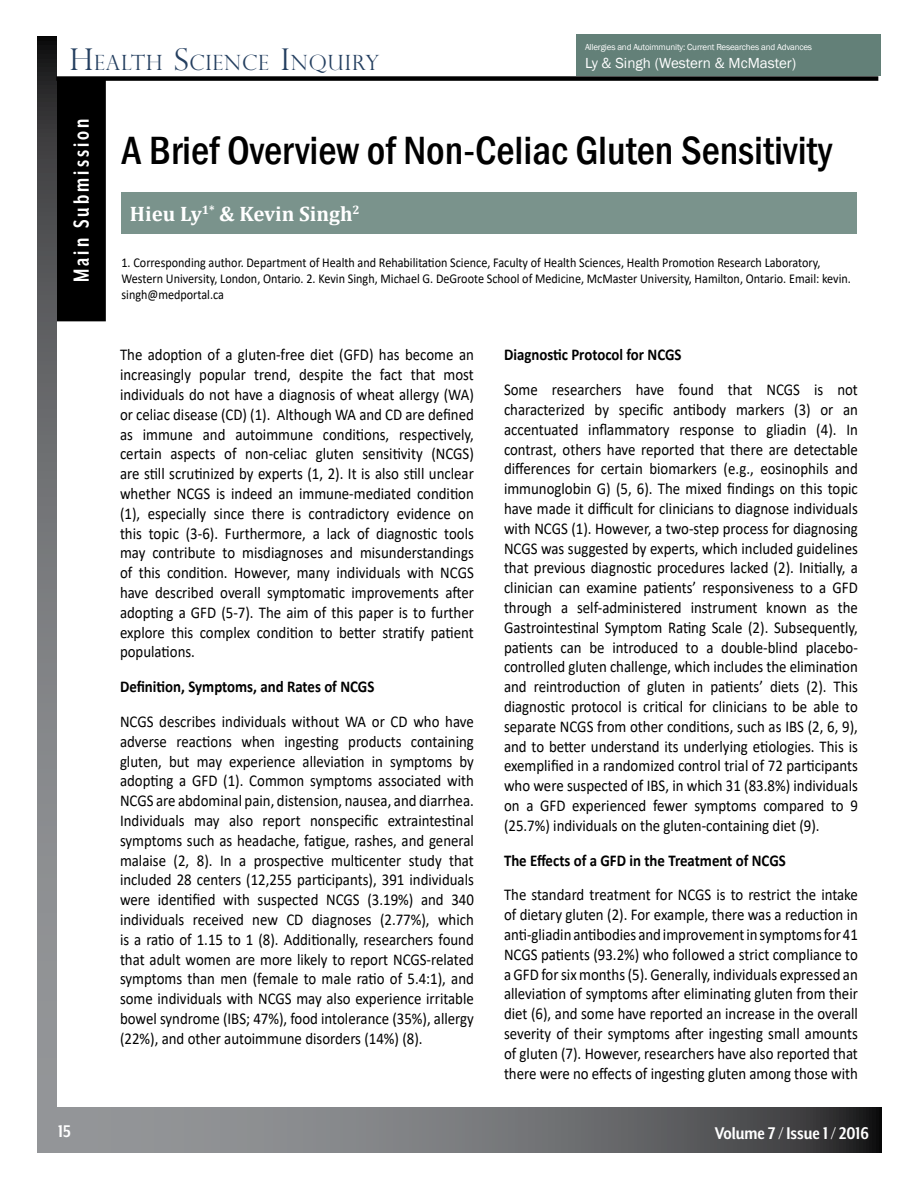
<style>
.page{position:relative;width:918px;height:1188px;background:#fff}
.page>*{position:absolute;margin:0;border:0;box-sizing:border-box;transform-origin:0 0}
.t1{font:500 condensed 40.5px "Franklin Gothic";color:#000}
.t2{font:700 25.2px "Mr Eaves XL San Nar OT";letter-spacing:.15em;color:#fff;scale:.83 1}
.t3{font:300 21px "Perpetua Titling";letter-spacing:.045em;color:#243f60}
.t4{font:700 21px "Cambria";color:#fff}
.t5{font:700 19.5px "Mr Eaves XL San Nar OT";color:#fff}
.t6{font:16.5px/19.8px "Calibri";color:#000;text-align:justify;scale:.9 1}
.t7{font:700 16.5px "Calibri";color:#000;scale:.9 1}
.t8{font:16.5px "Calibri";color:#fff;scale:.9 1}
.t9{font:15px "Franklin Gothic";color:#fff}
.t10{font:13.5px/16.2px "Calibri";color:#000;scale:.9 1}
.t11{font:9px "Franklin Gothic";letter-spacing:-.02em;color:#fff}
.s1{font-size:30px}
</style>
<div class="page">
<div style="left:57px;top:82px;width:47px;height:237px;background:#000"></div>
<div style="left:55px;top:79px;width:51px;height:242px;border:4px solid #000"></div>
<svg style="left:56px;top:1108px;width:826px;height:45px;background:#707173"></svg>
<svg style="left:38px;top:37px;width:18px;height:1116px;background:#707274"></svg>
<div style="left:56px;top:76px;width:822px;height:5px;background:#000"></div>
<div style="left:576px;top:35px;width:305px;height:41px;background:#638078"></div>
<div style="left:121px;top:192px;width:735px;height:42px;background:#7a938c"></div>
<p class="t3" style="left:70px;top:55px;width:311px"><span class="s1">H</span>EALTH <span class="s1">S</span>CIENCE <span class="s1">I</span>NQUIRY</p>
<p class="t11" style="left:585px;top:41px;width:229px">Allergies and Autoimmunity: Current Researches and Advances</p>
<p class="t9" style="left:585px;top:54px;width:213px">Ly &amp; Singh (Western &amp; McMaster)</p>
<h2 class="t2" style="left:69px;top:282px;width:199px;rotate:-90deg">Main Submission</h2>
<h1 class="t1" style="left:122px;top:126px;width:712px">A Brief Overview of Non-Celiac Gluten Sensitivity</h1>
<p class="t4" style="left:130px;top:201px;width:231px">Hieu Ly<sup>1*</sup> &amp; Kevin Singh<sup>2</sup></p>
<p class="t10" style="left:122px;top:255px;width:812px">1. Corresponding author. Department of Health and Rehabilitation Science, Faculty of Health Sciences, Health Promotion Research Laboratory,<br>Western University, London, Ontario. 2. Kevin Singh, Michael G. DeGroote School of Medicine, McMaster University, Hamilton, Ontario. Email: kevin. singh@medportal.ca</p>
<p class="t6" style="left:120px;top:346px;width:395px">The adoption of a gluten-free diet (GFD) has become an increasingly popular trend, despite the fact that most individuals do not have a diagnosis of wheat allergy (WA) or celiac disease (CD) (1). Although WA and CD are defined as immune and autoimmune conditions, respectively, certain aspects of non-celiac gluten sensitivity (NCGS) are still scrutinized by experts (1, 2). It is also still unclear whether NCGS is indeed an immune-mediated condition (1), especially since there is contradictory evidence on this topic (3-6). Furthermore, a lack of diagnostic tools may contribute to misdiagnoses and misunderstandings of this condition. However, many individuals with NCGS have described overall symptomatic improvements after adopting a GFD (5-7). The aim of this paper is to further explore this complex condition to better stratify patient populations.</p>
<p class="t7" style="left:120px;top:680px;width:284px">Definition, Symptoms, and Rates of NCGS</p>
<p class="t6" style="left:120px;top:713px;width:395px">NCGS describes individuals without WA or CD who have adverse reactions when ingesting products containing gluten, but may experience alleviation in symptoms by adopting a GFD (1). Common symptoms associated with NCGS are abdominal pain, distension, nausea, and diarrhea.<br>Individuals may also report nonspecific extraintestinal symptoms such as headache, fatigue, rashes, and general malaise (2, 8). In a prospective multicenter study that included 28 centers (12,255 participants), 391 individuals were identified with suspected NCGS (3.19%) and 340 individuals received new CD diagnoses (2.77%), which is a ratio of 1.15 to 1 (8). Additionally, researchers found that adult women are more likely to report NCGS-related symptoms than men (female to male ratio of 5.4:1), and some individuals with NCGS may also experience irritable bowel syndrome (IBS; 47%), food intolerance (35%), allergy (22%), and other autoimmune disorders (14%) (8).</p>
<p class="t7" style="left:504px;top:348px;width:199px">Diagnostic Protocol for NCGS</p>
<p class="t6" style="left:504px;top:381px;width:395px">Some researchers have found that NCGS is not characterized by specific antibody markers (3) or an accentuated inflammatory response to gliadin (4). In contrast, others have reported that there are detectable differences for certain biomarkers (e.g., eosinophils and immunoglobin G) (5, 6). The mixed findings on this topic have made it difficult for clinicians to diagnose individuals with NCGS (1). However, a two-step process for diagnosing NCGS was suggested by experts, which included guidelines that previous diagnostic procedures lacked (2). Initially, a clinician can examine patients’ responsiveness to a GFD through a self-administered instrument known as the Gastrointestinal Symptom Rating Scale (2). Subsequently, patients can be introduced to a double-blind placebo&shy;controlled gluten challenge, which includes the elimination and reintroduction of gluten in patients’ diets (2). This diagnostic protocol is critical for clinicians to be able to separate NCGS from other conditions, such as IBS (2, 6, 9), and to better understand its underlying etiologies. This is exemplified in a randomized control trial of 72 participants who were suspected of IBS, in which 31 (83.8%) individuals on a GFD experienced fewer symptoms compared to 9 (25.7%) individuals on the gluten-containing diet (9).</p>
<p class="t7" style="left:504px;top:853px;width:315px">The Effects of a GFD in the Treatment of NCGS</p>
<p class="t6" style="left:504px;top:886px;width:395px">The standard treatment for NCGS is to restrict the intake of dietary gluten (2). For example, there was a reduction in anti-gliadin antibodies and improvement in symptoms for 41<br>NCGS patients (93.2%) who followed a strict compliance to a GFD for six months (5). Generally, individuals expressed an alleviation of symptoms after eliminating gluten from their diet (6), and some have reported an increase in the overall severity of their symptoms after ingesting small amounts of gluten (7). However, researchers have also reported that there were no effects of ingesting gluten among those with</p>
<p class="t8" style="left:685px;top:1123px;width:157px">Volume 3/Issue 1/2012</p>
<p class="t5" style="left:58px;top:1122px;width:14px">15</p>
<p class="t5" style="left:715px;top:1123px;width:156px">Volume 7 / Issue 1 / 2016</p>
</div>
